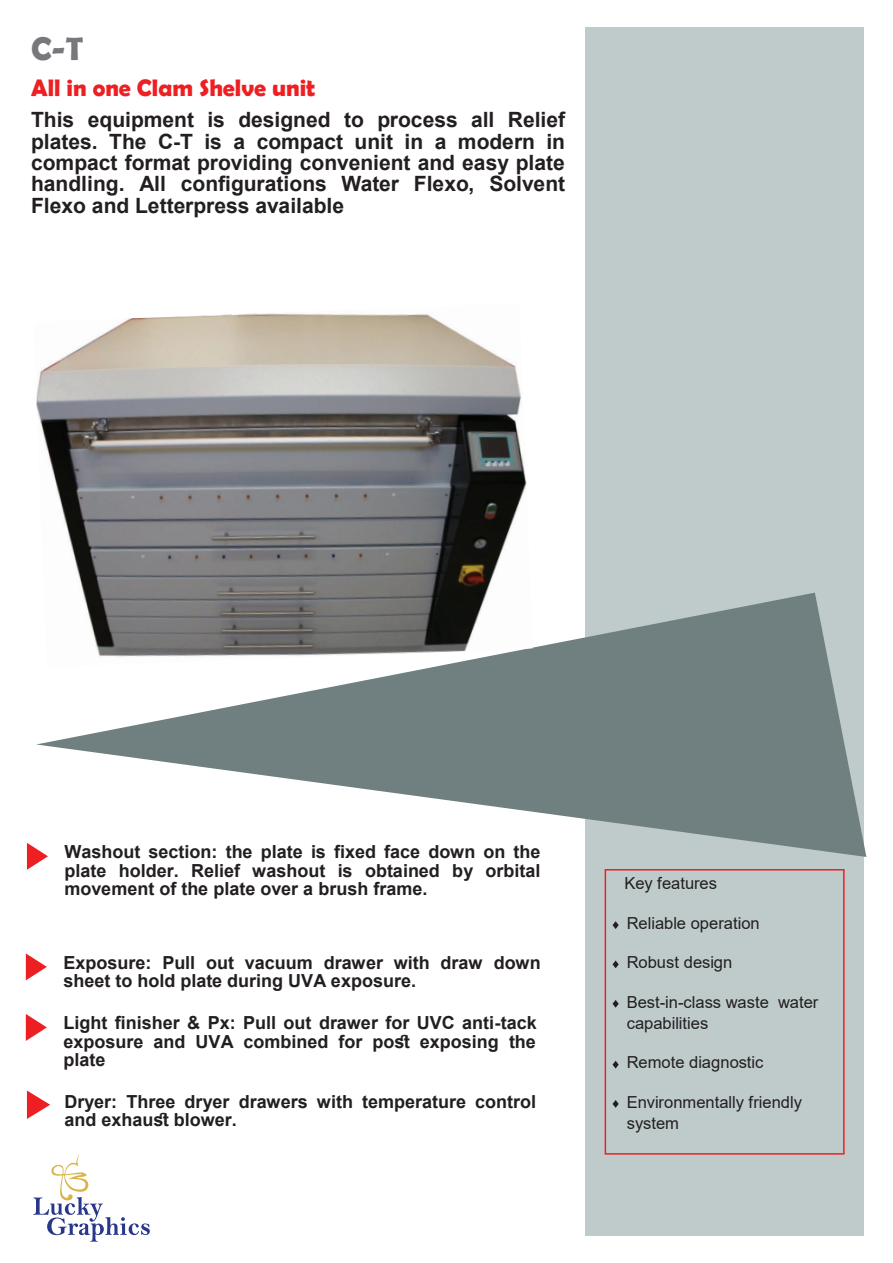
<style>
.page{position:relative;width:893px;height:1263px;background:#fff}
.page>*{position:absolute;margin:0;border:0;box-sizing:border-box;transform-origin:0 0}
.t1{font:700 33px "Berlin Sans FB Demi";color:#76787b}
.t2{font:700 24px "Berlin Sans FB Demi";color:#ee1f23}
.t3{font:700 21px/21.5px "Arial";color:#231f20;text-align:justify}
.t4{font:700 18px/18.5px "Arial";color:#231f20;text-align:justify}
.t5{font:16.5px/21.5px "Arial";color:#231f20}
</style>
<div class="page">
<div style="left:585px;top:27px;width:278px;height:1209px;background:#bfcbcb"></div>
<svg style="left:27px;top:843px;width:20px;height:27px"></svg>
<div style="left:605px;top:869px;width:240px;height:286px;border:2px solid #ee1f23"></div>
<svg style="left:613px;top:921px;width:6px;height:8px"></svg>
<svg style="left:613px;top:960px;width:6px;height:8px"></svg>
<svg style="left:613px;top:1000px;width:6px;height:8px"></svg>
<svg style="left:613px;top:1061px;width:6px;height:7px"></svg>
<svg style="left:613px;top:1100px;width:6px;height:8px"></svg>
<svg style="left:36px;top:593px;width:830px;height:264px;fill:#708080"></svg>
<svg style="left:26px;top:953px;width:21px;height:27px"></svg>
<svg style="left:26px;top:1014px;width:21px;height:27px"></svg>
<svg style="left:27px;top:1090px;width:23px;height:29px"></svg>
<img style="left:36px;top:313px;width:497px;height:354px">
<svg style="left:33px;top:1154px;width:117px;height:88px"></svg>
<h1 class="t1" style="left:31px;top:29px;width:53px">C-T</h1>
<h2 class="t2" style="left:31px;top:74px;width:286px">All in one Clam Shelve unit</h2>
<p class="t3" style="left:31px;top:109px;width:536px">This equipment is designed to process all Relief plates. The C-T is a compact unit in a modern in compact format providing convenient and easy plate handling. All configurations Water Flexo, Solvent Flexo and Letterpress available</p>
<p class="t4" style="left:64px;top:843px;width:478px">Washout section: the plate is fixed face down on the plate holder. Relief washout is obtained by orbital movement of the plate over a brush frame.</p>
<p class="t4" style="left:63px;top:953px;width:479px">Exposure: Pull out vacuum drawer with draw down sheet to hold plate during UVA exposure.</p>
<p class="t4" style="left:63px;top:1014px;width:475px">Light finisher &amp; Px: Pull out drawer for UVC anti-tack exposure and UVA combined for post exposing the plate</p>
<p class="t4" style="left:64px;top:1092px;width:473px">Dryer: Three dryer drawers with temperature control and exhaust blower.</p>
<p class="t5" style="left:624px;top:873px;width:94px">Key features</p>
<p class="t5" style="left:627px;top:912px;width:135px">Reliable operation</p>
<p class="t5" style="left:627px;top:951px;width:107px">Robust design</p>
<p class="t5" style="left:627px;top:991px;width:193px">Best-in-class waste water capabilities</p>
<p class="t5" style="left:627px;top:1052px;width:138px">Remote diagnostic</p>
<p class="t5" style="left:627px;top:1091px;width:177px">Environmentally friendly system</p>
</div>
